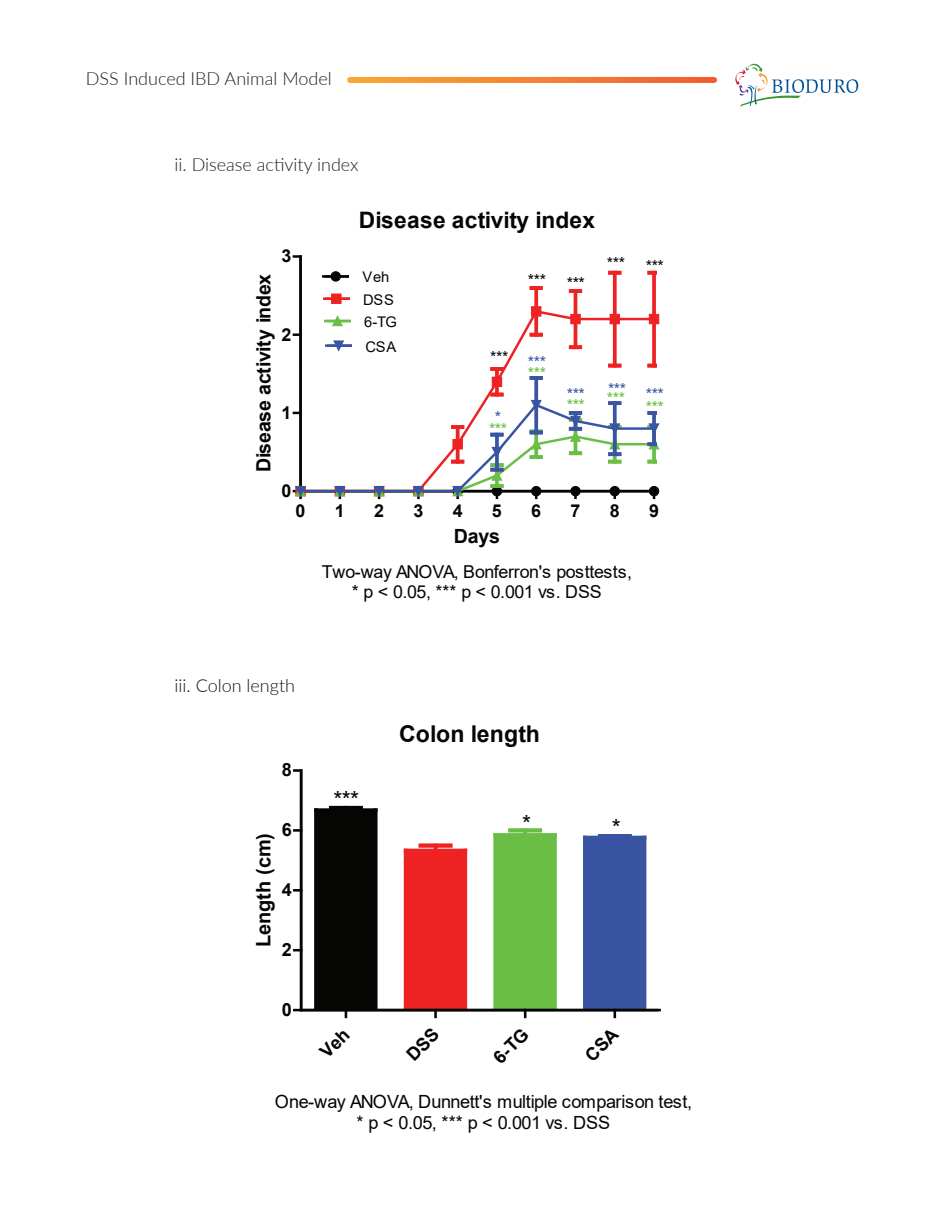
<style>
.page{position:relative;width:944px;height:1214px;background:#fff}
.page>*{position:absolute;margin:0;border:0;box-sizing:border-box;transform-origin:0 0}
.t1{font:700 23.1px "Arial";letter-spacing:.01em;color:#050504}
.t2{font:23.1px "Arial";color:#050504}
.t3{font:700 22.65px "Arial";letter-spacing:.01em;color:#050504}
.t4{font:700 19.95px "Arial";letter-spacing:-.01em;color:#050504}
.t5{font:700 19.65px "Arial";letter-spacing:-.015em;color:#050504}
.t6{font:700 19.5px "Arial";color:#050504}
.t7{font:18.15px/20.4px "Arial";letter-spacing:-.03em;color:#050504;text-align:center}
.t8{font:700 18.15px "Arial";color:#050504}
.t9{font:300 18px "Lato";color:#231f20}
.t10{font:300 18px "Lato";color:#121516}
.t11{font:17.85px/20px "Arial";letter-spacing:-.02em;color:#050504;text-align:center}
.t12{font:700 17.85px "Arial";color:#050504}
.t13{font:16.2px "Arial";color:#6abd45}
.t14{font:16.2px "Arial";color:#050504}
.t15{font:16.2px "Arial";color:#3a54a4}
.t16{font:14.7px/22.4px "Arial";letter-spacing:.005em;color:#050504}
</style>
<div class="page">
<svg style="left:350px;top:77px;width:364px;height:6px;background:#f48334"></svg>
<svg style="left:735px;top:63px;width:123px;height:44px"></svg>
<svg style="left:294px;top:255px;width:365px;height:243px"></svg>
<svg style="left:294px;top:769px;width:365px;height:247px"></svg>
<p class="t9" style="left:86px;top:66px;width:247px">DSS Induced IBD Animal Model</p>
<p class="t9" style="left:175px;top:152px;width:186px">ii. Disease activity index</p>
<p class="t12" style="left:281px;top:243px;width:11px">3</p>
<p class="t5" style="left:250px;top:472px;width:200px;rotate:-90deg">Disease activity index</p>
<p class="t12" style="left:281px;top:322px;width:11px">2</p>
<p class="t12" style="left:281px;top:400px;width:11px">1</p>
<p class="t12" style="left:281px;top:478px;width:11px">0</p>
<p class="t3" style="left:359px;top:204px;width:238px">Disease activity index</p>
<p class="t16" style="left:362px;top:266px;width:36px">Veh<br>DSS<br>6-TG</p>
<p class="t16" style="left:365px;top:335px;width:33px">CSA</p>
<p class="t14" style="left:528px;top:269px;width:20px">***</p>
<p class="t14" style="left:567px;top:272px;width:20px">***</p>
<p class="t14" style="left:490px;top:346px;width:20px">***</p>
<p class="t15" style="left:495px;top:406px;width:8px">*</p>
<p class="t13" style="left:489px;top:418px;width:20px">***</p>
<p class="t15" style="left:528px;top:351px;width:20px">***</p>
<p class="t13" style="left:528px;top:362px;width:20px">***</p>
<p class="t15" style="left:567px;top:383px;width:20px">***</p>
<p class="t13" style="left:567px;top:394px;width:20px">***</p>
<p class="t14" style="left:607px;top:252px;width:20px">***</p>
<p class="t15" style="left:608px;top:378px;width:20px">***</p>
<p class="t13" style="left:607px;top:387px;width:20px">***</p>
<p class="t14" style="left:645px;top:255px;width:20px">***</p>
<p class="t15" style="left:645px;top:383px;width:20px">***</p>
<p class="t13" style="left:645px;top:396px;width:20px">***</p>
<p class="t12" style="left:295px;top:498px;width:11px">0</p>
<p class="t12" style="left:335px;top:498px;width:11px">1</p>
<p class="t12" style="left:374px;top:498px;width:11px">2</p>
<p class="t12" style="left:413px;top:498px;width:11px">3</p>
<p class="t12" style="left:452px;top:498px;width:11px">4</p>
<p class="t12" style="left:492px;top:498px;width:11px">5</p>
<p class="t12" style="left:531px;top:498px;width:11px">6</p>
<p class="t12" style="left:570px;top:498px;width:11px">7</p>
<p class="t12" style="left:609px;top:498px;width:11px">8</p>
<p class="t12" style="left:649px;top:498px;width:11px">9</p>
<p class="t6" style="left:454px;top:522px;width:48px">Days</p>
<p class="t11" style="left:322px;top:561px;width:312px">Two-way ANOVA, Bonferron's posttests, * p &lt; 0.05, *** p &lt; 0.001 vs. DSS</p>
<p class="t10" style="left:175px;top:673px;width:122px">iii. Colon length</p>
<p class="t8" style="left:282px;top:757px;width:12px">8</p>
<p class="t8" style="left:282px;top:817px;width:12px">6</p>
<p class="t4" style="left:249px;top:946px;width:115px;rotate:-90deg">Length (cm)</p>
<p class="t8" style="left:282px;top:877px;width:12px">4</p>
<p class="t8" style="left:282px;top:937px;width:12px">2</p>
<p class="t8" style="left:282px;top:997px;width:12px">0</p>
<p class="t2" style="left:333px;top:783px;width:27px">***</p>
<p class="t1" style="left:399px;top:717px;width:142px">Colon length</p>
<p class="t2" style="left:522px;top:807px;width:10px">*</p>
<p class="t8" style="left:487px;top:1051px;width:43px;rotate:-45deg">6-TG</p>
<p class="t2" style="left:611px;top:812px;width:10px">*</p>
<p class="t7" style="left:275px;top:1091px;width:419px">One-way ANOVA, Dunnett's multiple comparison test, * p &lt; 0.05, *** p &lt; 0.001 vs. DSS</p>
</div>
